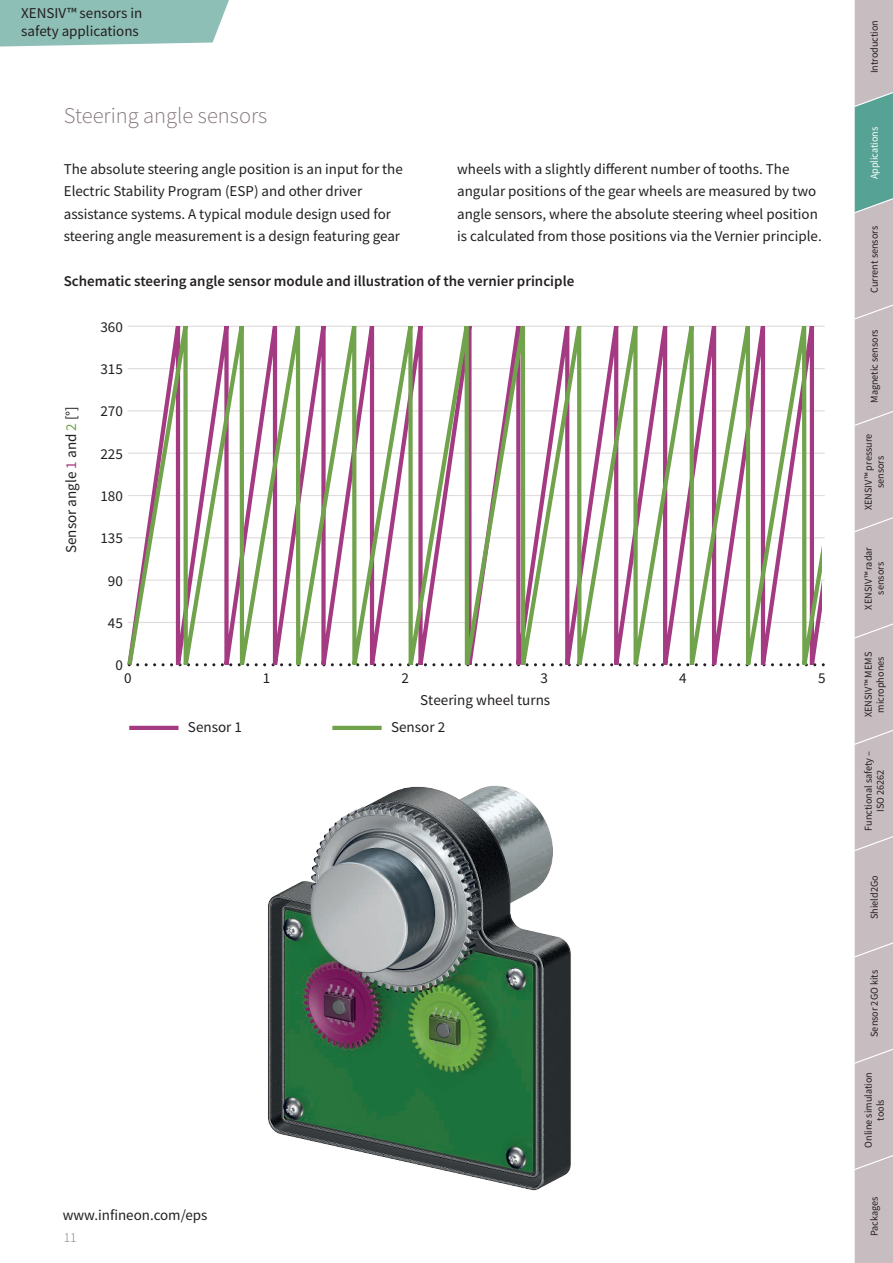
<style>
.page{position:relative;width:893px;height:1263px;background:#fff}
.page>*{position:absolute;margin:0;border:0;box-sizing:border-box;transform-origin:0 0}
.Brochure_A4_Product{font:300 22.5px "Source Sans Pro";color:#86777c}
.t1{font:15.15px "Source Sans Pro";color:#231f20}
.Brochure_A4_Copy_10{font:15px/22.5px "Source Sans Pro";color:#231f20}
.Brochure_A4_Copy_Int{font:600 15px "Source Sans Pro";color:#231f20}
.Brochure_A4_Product-2{font:15px/18px "Source Sans Pro";color:#231f20}
.Title_A4_URL_10_pt{font:15px "Source Sans Pro";color:#231f20}
.t2{font:300 13.5px "Source Sans Pro";color:#86777c}
.t3{font:10.5px/12px "Source Sans Pro";color:#231f20;text-align:center}
.t4{font:10.5px "Source Sans Pro";color:#fff}
.s1{color:#a43a82}
.s2{color:#71a24c}
</style>
<div class="page">
<svg style="left:855px;top:0;width:38px;height:1263px;background:#bebbbd"></svg>
<svg style="left:0;top:0;width:229px;height:47px;background:#97c4bc"></svg>
<hr style="left:128px;top:622px;width:697px;height:1px;background:#e1dcdd">
<hr style="left:128px;top:579px;width:697px;height:2px;background:#e1dcdd">
<hr style="left:128px;top:537px;width:697px;height:1px;background:#e1dcdd">
<hr style="left:128px;top:495px;width:697px;height:1px;background:#e1dcdd">
<hr style="left:128px;top:453px;width:697px;height:1px;background:#e1dcdd">
<hr style="left:128px;top:410px;width:697px;height:1px;background:#e1dcdd">
<hr style="left:128px;top:368px;width:697px;height:1px;background:#e1dcdd">
<hr style="left:128px;top:326px;width:697px;height:1px;background:#e1dcdd">
<hr style="left:129px;top:726px;width:49px;height:4px;background:#a43a82">
<hr style="left:332px;top:726px;width:50px;height:4px;background:#71a24c">
<svg style="left:128px;top:326px;width:694px;height:339px"></svg>
<img style="left:268px;top:785px;width:303px;height:406px">
<p class="Brochure_A4_Product-2" style="left:21px;top:4px;width:123px">XENSIV™ sensors in safety applications</p>
<p class="Brochure_A4_Product" style="left:64px;top:102px;width:205px">Steering angle sensors</p>
<p class="Brochure_A4_Copy_10" style="left:64px;top:157px;width:341px">The absolute steering angle position is an input for the Electric Stability Program (ESP) and other driver assistance systems. A typical module design used for steering angle measurement is a design featuring gear</p>
<p class="Brochure_A4_Copy_10" style="left:457px;top:157px;width:366px">wheels with a slightly different number of tooths. The angular positions of the gear wheels are measured by two angle sensors, where the absolute steering wheel position is calculated from those positions via the Vernier principle.</p>
<p class="Brochure_A4_Copy_Int" style="left:64px;top:271px;width:512px">Schematic steering angle sensor module and illustration of the vernier principle</p>
<p class="t1" style="left:100px;top:317px;width:24px">360</p>
<p class="t1" style="left:62px;top:553px;width:149px;rotate:-90deg">Sensor angle <span class="s1">1</span> and <span class="s2">2</span> [°]</p>
<p class="t1" style="left:100px;top:359px;width:24px">315</p>
<p class="t1" style="left:100px;top:402px;width:24px">270</p>
<p class="t1" style="left:100px;top:444px;width:24px">225</p>
<p class="t1" style="left:100px;top:486px;width:24px">180</p>
<p class="t1" style="left:100px;top:529px;width:24px">135</p>
<p class="t1" style="left:108px;top:571px;width:17px">90</p>
<p class="t1" style="left:108px;top:613px;width:17px">45</p>
<p class="t1" style="left:115px;top:656px;width:9px">0</p>
<p class="t1" style="left:124px;top:669px;width:9px">0</p>
<p class="t1" style="left:263px;top:669px;width:9px">1</p>
<p class="t1" style="left:402px;top:669px;width:9px">2</p>
<p class="t1" style="left:540px;top:669px;width:9px">3</p>
<p class="t1" style="left:679px;top:669px;width:9px">4</p>
<p class="t1" style="left:818px;top:669px;width:9px">5</p>
<p class="t1" style="left:188px;top:718px;width:56px">Sensor 1</p>
<p class="t1" style="left:420px;top:691px;width:131px">Steering wheel turns</p>
<p class="t1" style="left:391px;top:718px;width:56px">Sensor 2</p>
<p class="Title_A4_URL_10_pt" style="left:63px;top:1206px;width:146px">www.infineon.com/eps</p>
<p class="t2" style="left:64px;top:1229px;width:14px">11</p>
<p class="t3" style="left:868px;top:73px;width:55px;rotate:-90deg">Introduction</p>
<p class="t4" style="left:868px;top:179px;width:54px;rotate:-90deg">Applications</p>
<p class="t3" style="left:868px;top:293px;width:68px;rotate:-90deg">Current sensors</p>
<p class="t3" style="left:868px;top:403px;width:75px;rotate:-90deg">Magnetic sensors</p>
<p class="t3" style="left:862px;top:510px;width:78px;rotate:-90deg">XENSIV™ pressure sensors</p>
<p class="t3" style="left:862px;top:609px;width:64px;rotate:-90deg">XENSIV™ radar sensors</p>
<p class="t3" style="left:862px;top:717px;width:67px;rotate:-90deg">XENSIV™ MEMS microphones</p>
<p class="t3" style="left:862px;top:831px;width:81px;rotate:-90deg">Functional safety –<br>ISO 26262</p>
<p class="t3" style="left:868px;top:919px;width:45px;rotate:-90deg">Shield2Go</p>
<p class="t3" style="left:868px;top:1037px;width:68px;rotate:-90deg">Sensor 2GO kits</p>
<p class="t3" style="left:862px;top:1148px;width:77px;rotate:-90deg">Online simulation tools</p>
<p class="t3" style="left:868px;top:1236px;width:41px;rotate:-90deg">Packages</p>
</div>
